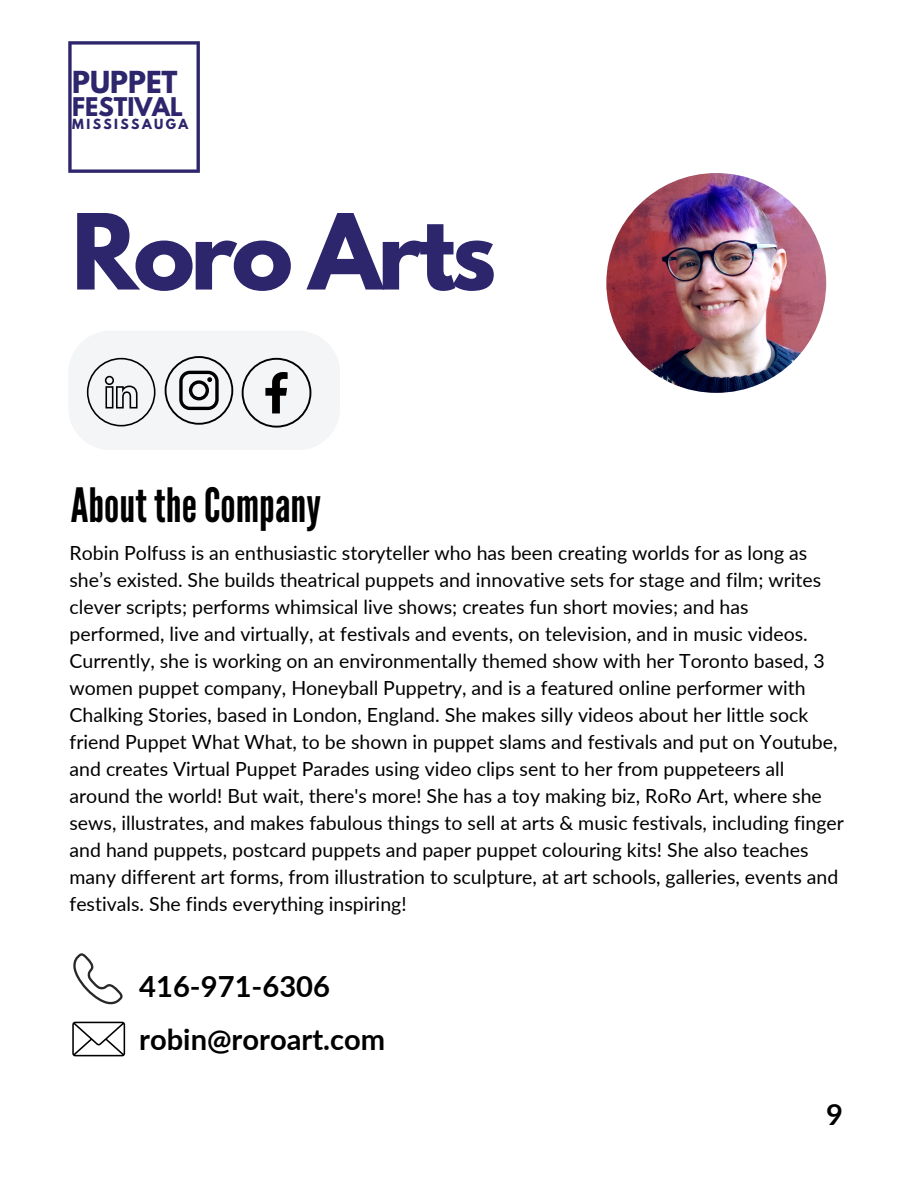
<style>
.page{position:relative;width:918px;height:1188px;background:#fff}
.page>*{position:absolute;margin:0;border:0;box-sizing:border-box;transform-origin:0 0}
.t1{font:700 92.85px "League Spartan";letter-spacing:-.05em;color:#2e266d}
.t2{font:47.25px "League Gothic";color:#000}
.t3{font:700 29.1px "Lato";color:#000}
.t4{font:700 26.85px "League Spartan";color:#2e266d}
.t5{font:700 22.8px "League Spartan";color:#2e266d}
.t6{font:19.5px/27px "Lato";color:#000}
.t7{font:700 12.45px "League Spartan";letter-spacing:.195em;color:#2e266d}
</style>
<div class="page">
<svg style="left:68px;top:42px;width:132px;height:131px"></svg>
<img style="left:606px;top:173px;width:220px;height:220px;border-radius:50%">
<svg style="left:73px;top:953px;width:50px;height:51px"></svg>
<svg style="left:72px;top:1022px;width:53px;height:34px"></svg>
<div style="left:68px;top:331px;width:272px;height:119px;background:#f4f5f7;border-radius:43px"></div>
<svg style="left:87px;top:358px;width:69px;height:68px"></svg>
<svg style="left:165px;top:356px;width:68px;height:69px"></svg>
<svg style="left:242px;top:358px;width:69px;height:70px"></svg>
<h3 class="t4" style="left:72px;top:69px;width:107px">PUPPET</h3>
<p class="t5" style="left:72px;top:96px;width:112px">FESTIVAL</p>
<p class="t7" style="left:72px;top:118px;width:118px">MISSISSAUGA</p>
<h1 class="t1" style="left:72px;top:206px;width:426px">Roro Arts</h1>
<h2 class="t2" style="left:71px;top:478px;width:252px">About theCompany</h2>
<p class="t6" style="left:70px;top:539px;width:776px">Robin Polfuss is an enthusiastic storyteller who has been creating worlds for as long as she’s existed. She builds theatrical puppets and innovative sets for stage and film; writes clever scripts; performs whimsical live shows; creates fun short movies; and has performed, live and virtually, at festivals and events, on television, and in music videos.<br>Currently, she is working on an environmentally themed show with her Toronto based, 3 women puppet company, Honeyball Puppetry, and is a featured online performer with Chalking Stories, based in London, England. She makes silly videos about her little sock friend Puppet What What, to be shown in puppet slams and festivals and put on Youtube, and creates Virtual Puppet Parades using video clips sent to her from puppeteers all around the world! But wait, there's more! She has a toy making biz, RoRo Art, where she sews, illustrates, and makes fabulous things to sell at arts &amp; music festivals, including finger and hand puppets, postcard puppets and paper puppet colouring kits! She also teaches many different art forms, from illustration to sculpture, at art schools, galleries, events and festivals. She finds everything inspiring!</p>
<h3 class="t3" style="left:139px;top:969px;width:192px">416-971-6306</h3>
<h3 class="t3" style="left:139px;top:1021px;width:247px">robin@roroart.com</h3>
<h3 class="t3" style="left:826px;top:1096px;width:18px">9</h3>
</div>
